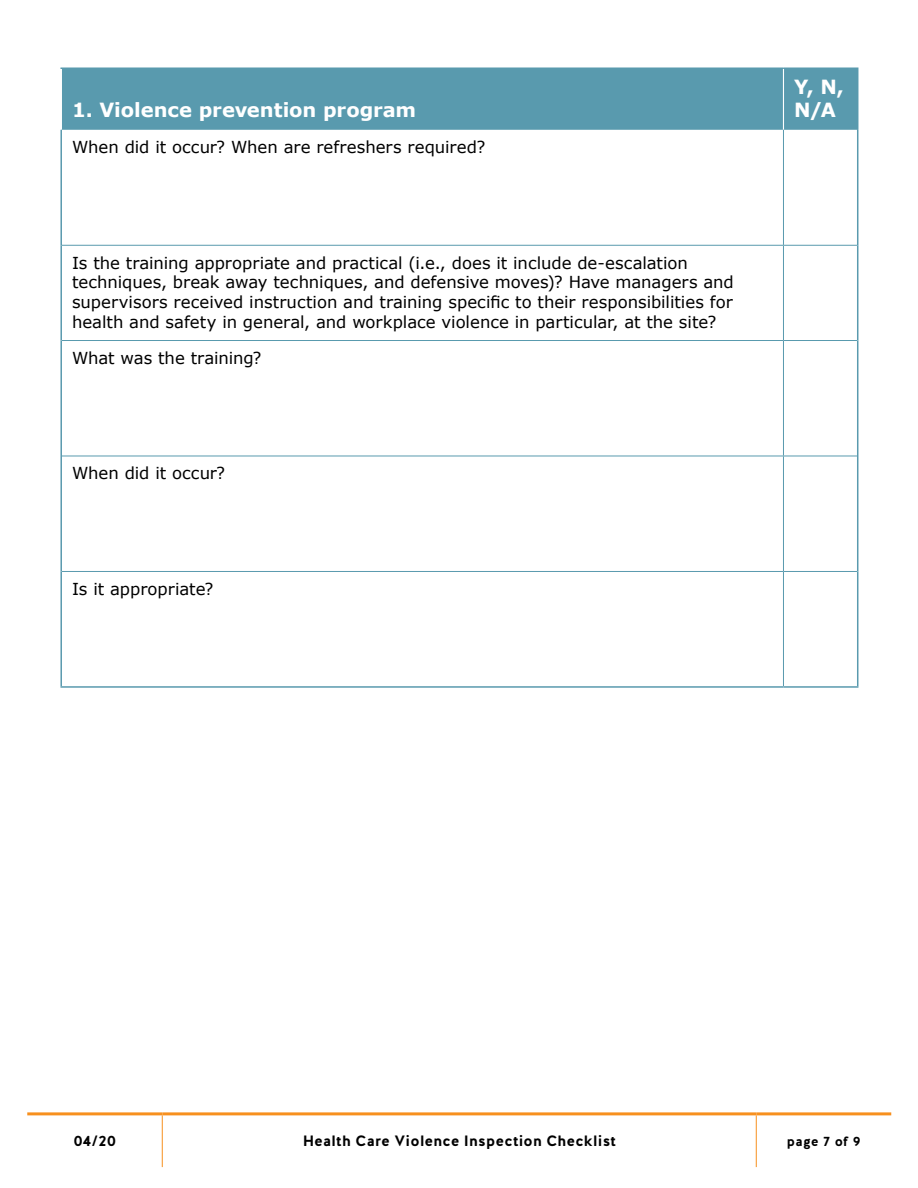
<style>
.page{position:relative;width:918px;height:1188px;background:#fff}
.page>*{position:absolute;margin:0;border:0;box-sizing:border-box;transform-origin:0 0}
.t1{font:700 19.5px/23.4px "Verdana";letter-spacing:-.005em;color:#fff}
.t2{font:16.5px/19.8px "Verdana";color:#000}
.t3{font:15px "Work Safe BC Halis R Bold";letter-spacing:.02em;color:#000}
.t4{font:13.5px "Work Safe BC Halis R Bold";letter-spacing:.02em;color:#000}
</style>
<div class="page">
<hr style="left:27px;top:1112px;width:135px;height:3px;background:#f7901e">
<hr style="left:162px;top:1112px;width:594px;height:3px;background:#f7901e">
<hr style="left:756px;top:1112px;width:135px;height:3px;background:#f7901e">
<hr style="left:162px;top:1115px;width:1px;height:52px;background:#f7901e">
<hr style="left:756px;top:1115px;width:1px;height:52px;background:#f7901e">
<div style="left:62px;top:69px;width:795px;height:61px;background:#599aae"></div>
<hr style="left:783px;top:69px;width:1px;height:61px;background:#fff">
<hr style="left:783px;top:130px;width:1px;height:115px;background:#599aae">
<hr style="left:783px;top:246px;width:1px;height:94px;background:#599aae">
<hr style="left:783px;top:341px;width:1px;height:115px;background:#599aae">
<hr style="left:783px;top:456px;width:1px;height:115px;background:#599aae">
<hr style="left:783px;top:572px;width:1px;height:114px;background:#599aae">
<hr style="left:60px;top:68px;width:723px;height:1px;background:#599aae">
<hr style="left:783px;top:68px;width:75px;height:1px;background:#599aae">
<hr style="left:857px;top:69px;width:1px;height:61px;background:#599aae">
<hr style="left:60px;top:130px;width:2px;height:115px;background:#599aae">
<hr style="left:60px;top:245px;width:2px;height:96px;background:#599aae">
<hr style="left:60px;top:341px;width:2px;height:115px;background:#599aae">
<hr style="left:60px;top:456px;width:2px;height:115px;background:#599aae">
<hr style="left:60px;top:571px;width:2px;height:115px;background:#599aae">
<hr style="left:857px;top:130px;width:1px;height:115px;background:#599aae">
<hr style="left:857px;top:245px;width:1px;height:96px;background:#599aae">
<hr style="left:857px;top:341px;width:1px;height:115px;background:#599aae">
<hr style="left:857px;top:456px;width:1px;height:115px;background:#599aae">
<hr style="left:857px;top:571px;width:1px;height:115px;background:#599aae">
<hr style="left:60px;top:686px;width:723px;height:2px;background:#599aae">
<hr style="left:783px;top:686px;width:75px;height:2px;background:#599aae">
<hr style="left:62px;top:245px;width:721px;height:1px;background:#599aae">
<hr style="left:783px;top:245px;width:74px;height:1px;background:#599aae">
<hr style="left:62px;top:340px;width:721px;height:1px;background:#599aae">
<hr style="left:783px;top:340px;width:74px;height:1px;background:#599aae">
<hr style="left:62px;top:456px;width:721px;height:1px;background:#599aae">
<hr style="left:783px;top:456px;width:74px;height:1px;background:#599aae">
<hr style="left:62px;top:571px;width:721px;height:1px;background:#599aae">
<hr style="left:783px;top:571px;width:74px;height:1px;background:#599aae">
<p class="t1" style="left:72px;top:98px;width:346px">1. Violence prevention program</p>
<p class="t2" style="left:72px;top:137px;width:415px">When did it occur? When are refreshers required?</p>
<p class="t2" style="left:72px;top:253px;width:663px">Is the training appropriate and practical (i.e., does it include de-escalation techniques, break away techniques, and defensive moves)? Have managers and supervisors received instruction and training specific to their responsibilities for health and safety in general, and workplace violence in particular, at the site?</p>
<p class="t2" style="left:72px;top:348px;width:191px">What was the training?</p>
<p class="t2" style="left:72px;top:463px;width:155px">When did it occur?</p>
<p class="t2" style="left:72px;top:579px;width:143px">Is it appropriate?</p>
<p class="t1" style="left:794px;top:75px;width:51px">Y, N,<br>N/A</p>
<p class="t3" style="left:74px;top:1132px;width:44px">04/20</p>
<p class="t3" style="left:303px;top:1132px;width:315px">Health Care Violence Inspection Checklist</p>
<p class="t4" style="left:787px;top:1132px;width:75px">page 7 of 9</p>
</div>
